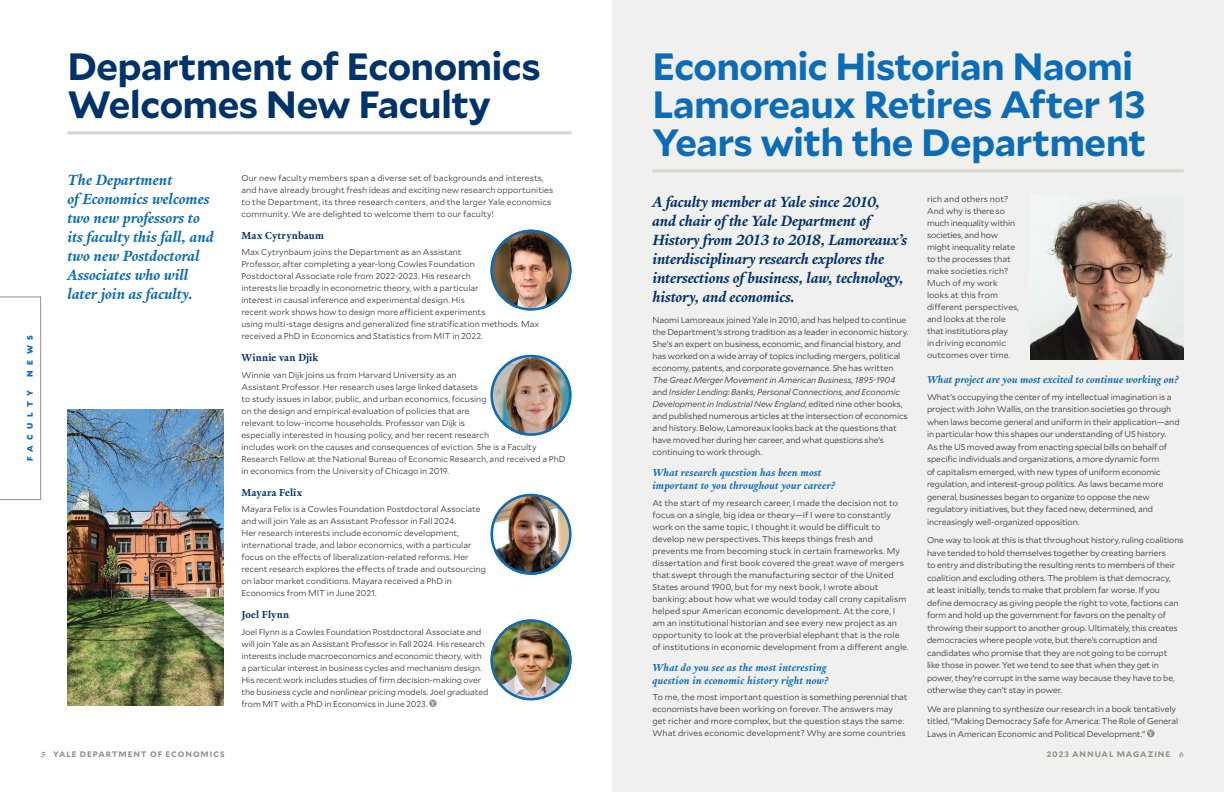
<style>
.page{position:relative;width:1224px;height:792px;background:#fff}
.page>*{position:absolute;margin:0;border:0;box-sizing:border-box;transform-origin:0 0}
.Light_Blue_Section_Head{font:700 38px/38px "Mallory";letter-spacing:-.02em;color:#0d6cb6}
.Dark_Blue_Section_Head{font:700 38px/38px "Mallory";letter-spacing:-.015em;color:#01336a}
.Dark_Blue_Section_Subhead{font:italic 700 16px/19px "Yale New";letter-spacing:-.005em;color:#01336a}
.Light_Blue_Section_Subhead{font:italic 700 16px/19px "Yale New";letter-spacing:.005em;color:#0d6cb6}
.Sub-Sub_1{font:italic 700 11px/13px "Yale New";letter-spacing:.015em;color:#0d6cb6}
.Name_Sub-Sub_Head{font:700 11px "Yale New";letter-spacing:.02em;color:#01336a}
.Copy{font:300 8.5px/12px "Mallory";letter-spacing:-.01em;color:#312f30}
.Copy-2{font:700 8px "Mallory";letter-spacing:.115em;color:#978d86}
.Category{font:900 8px "Mallory";letter-spacing:.68em;color:#0d6cb6}
.Category-2{font:900 8px "Mallory";letter-spacing:.7em;color:#0d6cb6}
.s1{font-family:"Yale New";font-style:italic}
.s2{font-style:italic}
</style>
<div class="page">
<svg style="left:0;top:297px;width:41px;height:203px"></svg>
<hr style="left:68px;top:131px;width:504px;height:3px;background:#dad4d0">
<svg style="left:429px;top:699px;width:8px;height:8px"></svg>
<svg style="left:431px;top:701px;width:4px;height:5px"></svg>
<img style="left:490px;top:230px;width:82px;height:81px;border-radius:40px">
<div style="left:490px;top:230px;width:82px;height:81px;border:2px solid #0d6cb6;border-radius:50%"></div>
<img style="left:491px;top:355px;width:80px;height:81px">
<div style="left:490px;top:355px;width:82px;height:81px;border:2px solid #0d6cb6;border-radius:50%"></div>
<img style="left:490px;top:619px;width:82px;height:81px;border-radius:40px">
<div style="left:490px;top:619px;width:82px;height:81px;border:2px solid #0d6cb6;border-radius:50%"></div>
<img style="left:491px;top:495px;width:80px;height:80px">
<div style="left:490px;top:494px;width:82px;height:81px;border:2px solid #0d6cb6;border-radius:50%"></div>
<div style="left:612px;top:0;width:612px;height:792px;background:#f0f0ee"></div>
<hr style="left:652px;top:169px;width:532px;height:3px;background:#dad4d0">
<svg style="left:1147px;top:730px;width:8px;height:7px"></svg>
<svg style="left:1148px;top:731px;width:5px;height:5px"></svg>
<img style="left:1031px;top:199px;width:153px;height:161px">
<img style="left:68px;top:409px;width:156px;height:297px">
<p class="Category-2" style="left:24px;top:377px;width:43px;rotate:-90deg">NEWS</p>
<p class="Category" style="left:24px;top:461px;width:73px;rotate:-90deg">FACULTY</p>
<p class="Dark_Blue_Section_Head" style="left:68px;top:45px;width:475px">Department of Economics<br>Welcomes New Faculty</p>
<p class="Light_Blue_Section_Subhead" style="left:68px;top:171px;width:148px">The Department<br>of Economics welcomes two new professors to its faculty this fall, and two new Postdoctoral<br>Associates who will later join as faculty.</p>
<p class="Copy" style="left:242px;top:171px;width:313px">Our new faculty members span a diverse set of backgrounds and interests, and have already brought fresh ideas and exciting new research opportunities to the Department, its three research centers, and the larger Yale economics community. We are delighted to welcome them to our faculty!</p>
<p class="Name_Sub-Sub_Head" style="left:242px;top:228px;width:84px">Max Cytrynbaum</p>
<p class="Copy" style="left:242px;top:246px;width:299px">Max Cytrynbaum joins the Department as an Assistant<br>Professor, after completing a year-long Cowles Foundation<br>Postdoctoral Associate role from 2022-2023. His research<br>interests lie broadly in econometric theory, with a particular<br>interest in causal inference and experimental design. His<br>recent work shows how to design more efficient experiments<br>using multi-stage designs and generalized fine stratification methods. Max received a PhD in Economics and Statistics from MIT in 2022.</p>
<p class="Name_Sub-Sub_Head" style="left:242px;top:351px;width:78px">Winnie van Djik</p>
<p class="Copy" style="left:242px;top:368px;width:325px">Winnie van Dijk joins us from Harvard University as an<br>Assistant Professor. Her research uses large linked datasets<br>to study issues in labor, public, and urban economics, focusing<br>on the design and empirical evaluation of policies that are<br>relevant to low-income households. Professor van Dijk is<br>especially interested in housing policy, and her recent research<br>includes work on the causes and consequences of eviction. She is a Faculty Research Fellow at the National Bureau of Economic Research, and received a PhD in economics from the University of Chicago in 2019.</p>
<p class="Name_Sub-Sub_Head" style="left:242px;top:485px;width:62px">Mayara Felix</p>
<p class="Copy" style="left:242px;top:503px;width:246px">Mayara Felix is a Cowles Foundation Postdoctoral Associate and will join Yale as an Assistant Professor in Fall 2024.<br>Her research interests include economic development, international trade, and labor economics, with a particular focus on the effects of liberalization-related reforms. Her recent research explores the effects of trade and outsourcing on labor market conditions. Mayara received a PhD in Economics from MIT in June 2021.</p>
<p class="Name_Sub-Sub_Head" style="left:242px;top:608px;width:49px">Joel Flynn</p>
<p class="Copy" style="left:242px;top:625px;width:248px">Joel Flynn is a Cowles Foundation Postdoctoral Associate and will join Yale as an Assistant Professor in Fall 2024. His research interests include macroeconomics and economic theory, with a particular interest in business cycles and mechanism design.<br>His recent work includes studies of firm decision-making over the business cycle and nonlinear pricing models. Joel graduated from MIT with a PhD in Economics in June 2023.</p>
<p class="Copy-2" style="left:41px;top:748px;width:185px"><span class="s1">5</span> YALE DEPARTMENT OF ECONOMICS</p>
<p class="Light_Blue_Section_Head" style="left:652px;top:45px;width:495px">Economic Historian Naomi<br>Lamoreaux Retires After 13<br>Years with the Department</p>
<p class="Dark_Blue_Section_Subhead" style="left:652px;top:192px;width:256px">A faculty member at Yale since 2010, and chair of the Yale Department of History from 2013 to 2018, Lamoreaux’s interdisciplinary research explores the intersections of business, law, technology, history, and economics.</p>
<p class="Copy" style="left:652px;top:313px;width:257px">Naomi Lamoreaux joined Yale in 2010, and has helped to continue the Department’s strong tradition as a leader in economic history.<br>She’s an expert on business, economic, and financial history, and has worked on a wide array of topics including mergers, political economy, patents, and corporate governance. She has written <span class="s2">The Great Merger Movement in American Business, 1895-1904 </span>and <span class="s2">Insider Lending: Banks, Personal Connections, and Economic Development in Industrial New England</span>, edited nine other books, and published numerous articles at the intersection of economics and history. Below, Lamoreaux looks back at the questions that have moved her during her career, and what questions she’s continuing to work through.</p>
<p class="Sub-Sub_1" style="left:652px;top:466px;width:184px">What research question has been most important to you throughout your career?</p>
<p class="Copy" style="left:652px;top:496px;width:258px">At the start of my research career, I made the decision not to focus on a single, big idea or theory—if I were to constantly work on the same topic, I thought it would be difficult to develop new perspectives. This keeps things fresh and prevents me from becoming stuck in certain frameworks. My dissertation and first book covered the great wave of mergers that swept through the manufacturing sector of the United States around 1900, but for my next book, I wrote about banking: about how what we would today call crony capitalism helped spur American economic development. At the core, I am an institutional historian and see every new project as an opportunity to look at the proverbial elephant that is the role of institutions in economic development from a different angle.</p>
<p class="Sub-Sub_1" style="left:652px;top:661px;width:178px">What do you see as the most interesting question in economic history right now?</p>
<p class="Copy" style="left:652px;top:691px;width:256px">To me, the most important question is something perennial that economists have been working on forever. The answers may get richer and more complex, but the question stays the same:<br>What drives economic development? Why are some countries</p>
<p class="Copy" style="left:927px;top:192px;width:94px">rich and others not?<br>And why is there so much inequality within societies, and how might inequality relate to the processes that make societies rich?<br>Much of my work looks at this from different perspectives, and looks at the role that institutions play<br>in driving economic outcomes over time.</p>
<p class="Sub-Sub_1" style="left:927px;top:373px;width:253px">What project are you most excited to continue working on?</p>
<p class="Copy" style="left:927px;top:390px;width:254px;line-height:12.5px">What’s occupying the center of my intellectual imagination is a project with John Wallis, on the transition societies go through when laws become general and uniform in their application—and in particular how this shapes our understanding of US history.<br>As the US moved away from enacting special bills on behalf of specific individuals and organizations, a more dynamic form<br>of capitalism emerged, with new types of uniform economic regulation, and interest-group politics. As laws became more general, businesses began to organize to oppose the new regulatory initiatives, but they faced new, determined, and increasingly well-organized opposition.</p>
<p class="Copy" style="left:927px;top:534px;width:258px;line-height:12.5px">One way to look at this is that throughout history, ruling coalitions have tended to hold themselves together by creating barriers<br>to entry and distributing the resulting rents to members of their coalition and excluding others. The problem is that democracy,<br>at least initially, tends to make that problem far worse. If you define democracy as giving people the right to vote, factions can form and hold up the government for favors on the penalty of throwing their support to another group. Ultimately, this creates democracies where people vote, but there’s corruption and candidates who promise that they are not going to be corrupt<br>like those in power. Yet we tend to see that when they get in power, they’re corrupt in the same way because they have to be, otherwise they can’t stay in power.</p>
<p class="Copy" style="left:927px;top:702px;width:253px;line-height:12.5px">We are planning to synthesize our research in a book tentatively titled, “Making Democracy Safe for America: The Role of General<br>Laws in American Economic and Political Development.”</p>
<p class="Copy-2" style="left:1047px;top:748px;width:138px">2023 ANNUAL MAGAZINE <span class="s1">6</span></p>
</div>
